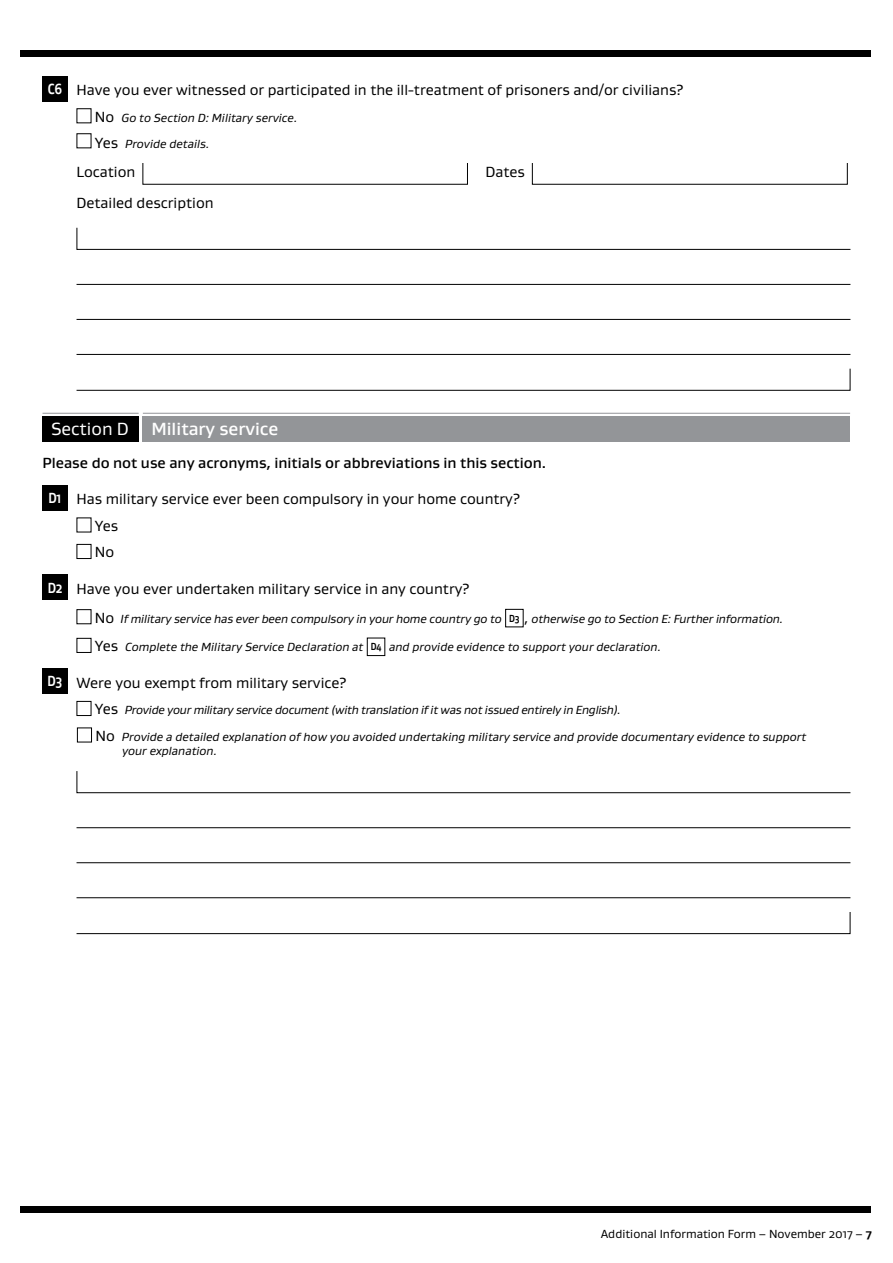
<style>
.page{position:relative;width:893px;height:1263px;background:#fff}
.page>*{position:absolute;margin:0;border:0;box-sizing:border-box;transform-origin:0 0}
.t1{font:500 18px "Gustan";color:#fff}
.t2{font:15px/26.5px "Gustan";color:#000}
.t3{font:500 15px "Gustan";color:#000}
.t4{font:italic 12px/14.4px "Gustan";color:#000}
.t5{font:italic 12px "Gustan";letter-spacing:-.02em;color:#000}
.t6{font:12px "Gustan";color:#000}
.s1{font-weight:700;color:#fff}
.s2{font-style:normal;font-size:15px}
.s3{font-weight:400}
.s4{font-weight:700;font-style:normal;font-size:10.5px}
.s5{font-weight:700}
</style>
<div class="page">
<div style="left:20px;top:50px;width:850px;height:7px;background:#000"></div>
<div style="left:20px;top:1206px;width:850px;height:7px;background:#000"></div>
<div style="left:43px;top:76px;width:25px;height:25px;background:#000"></div>
<div style="left:77px;top:108px;width:14px;height:15px;border:1px solid #000"></div>
<div style="left:77px;top:133px;width:14px;height:15px;border:1px solid #000"></div>
<svg style="left:76px;top:227px;width:775px;height:23px"></svg>
<hr style="left:77px;top:284px;width:773px;height:1px;background:#000">
<hr style="left:77px;top:319px;width:773px;height:1px;background:#000">
<hr style="left:77px;top:354px;width:773px;height:1px;background:#000">
<svg style="left:76px;top:368px;width:775px;height:23px"></svg>
<div style="left:43px;top:416px;width:96px;height:25px;background:#000"></div>
<hr style="left:43px;top:413px;width:96px;height:1px;background:#939598">
<div style="left:143px;top:416px;width:707px;height:25px;background:#939598"></div>
<hr style="left:143px;top:413px;width:707px;height:1px;background:#939598">
<div style="left:43px;top:485px;width:25px;height:25px;background:#000"></div>
<div style="left:77px;top:544px;width:14px;height:15px;border:1px solid #000"></div>
<div style="left:43px;top:575px;width:25px;height:25px;background:#000"></div>
<div style="left:77px;top:609px;width:14px;height:15px;border:1px solid #000"></div>
<div style="left:505px;top:609px;width:18px;height:18px;border:1px solid #000"></div>
<div style="left:77px;top:638px;width:14px;height:15px;border:1px solid #000"></div>
<div style="left:367px;top:638px;width:18px;height:18px;border:1px solid #000"></div>
<div style="left:43px;top:669px;width:25px;height:25px;background:#000"></div>
<div style="left:77px;top:701px;width:14px;height:15px;border:1px solid #000"></div>
<div style="left:77px;top:727px;width:15px;height:15px;border:1px solid #000"></div>
<svg style="left:76px;top:771px;width:775px;height:22px"></svg>
<hr style="left:77px;top:827px;width:773px;height:1px;background:#000">
<hr style="left:77px;top:862px;width:773px;height:1px;background:#000">
<hr style="left:77px;top:897px;width:773px;height:1px;background:#000">
<svg style="left:76px;top:912px;width:775px;height:22px"></svg>
<p class="t2" style="left:48px;top:76px;width:637px"><span class="s1">C6</span> Have you ever witnessed or participated in the ill-treatment of prisoners and/or civilians?</p>
<p class="t4" style="left:95px;top:110px;width:204px"><span class="s2">No</span> Go to Section D: Military service.</p>
<p class="t4" style="left:95px;top:137px;width:116px"><span class="s2">Yes</span> Provide details.</p>
<p class="t2" style="left:77px;top:158px;width:60px">Location</p>
<p class="t2" style="left:485px;top:158px;width:41px">Dates</p>
<p class="t2" style="left:77px;top:189px;width:139px">Detailed description</p>
<h1 class="t1" style="left:51px;top:417px;width:229px"><span class="s3">Section D</span> Military service</h1>
<p class="t3" style="left:43px;top:453px;width:505px">Please do not use any acronyms, initials or abbreviations in this section.</p>
<p class="t2" style="left:95px;top:486px;width:427px;text-indent:-46px"><span class="s1">D1</span> Has military service ever been compulsory in your home country?<br>Yes<br>No</p>
<p class="t2" style="left:48px;top:575px;width:423px"><span class="s1">D2</span> Have you ever undertaken military service in any country?</p>
<p class="t4" style="left:95px;top:611px;width:690px"><span class="s2">No</span> If military service has ever been compulsory in your home country go to <span class="s4">D3</span> <span class="s2">,</span> otherwise go to Section E: Further information.</p>
<p class="t4" style="left:95px;top:640px;width:567px"><span class="s2">Yes</span> Complete the Military Service Declaration at <span class="s4">D4</span> and provide evidence to support your declaration.</p>
<p class="t2" style="left:48px;top:669px;width:301px"><span class="s1">D3</span> Were you exempt from military service?</p>
<p class="t5" style="left:95px;top:702px;width:527px"><span class="s2">Yes</span> Provide your military service document (with translation if it was not issued entirely in English).</p>
<p class="t4" style="left:122px;top:729px;width:686px;text-indent:-27px"><span class="s2">No</span> Provide a detailed explanation of how you avoided undertaking military service and provide documentary evidence to support your explanation.</p>
<p class="t6" style="left:601px;top:1226px;width:273px">Additional Information Form – November 2017 – <span class="s5">7</span></p>
</div>
